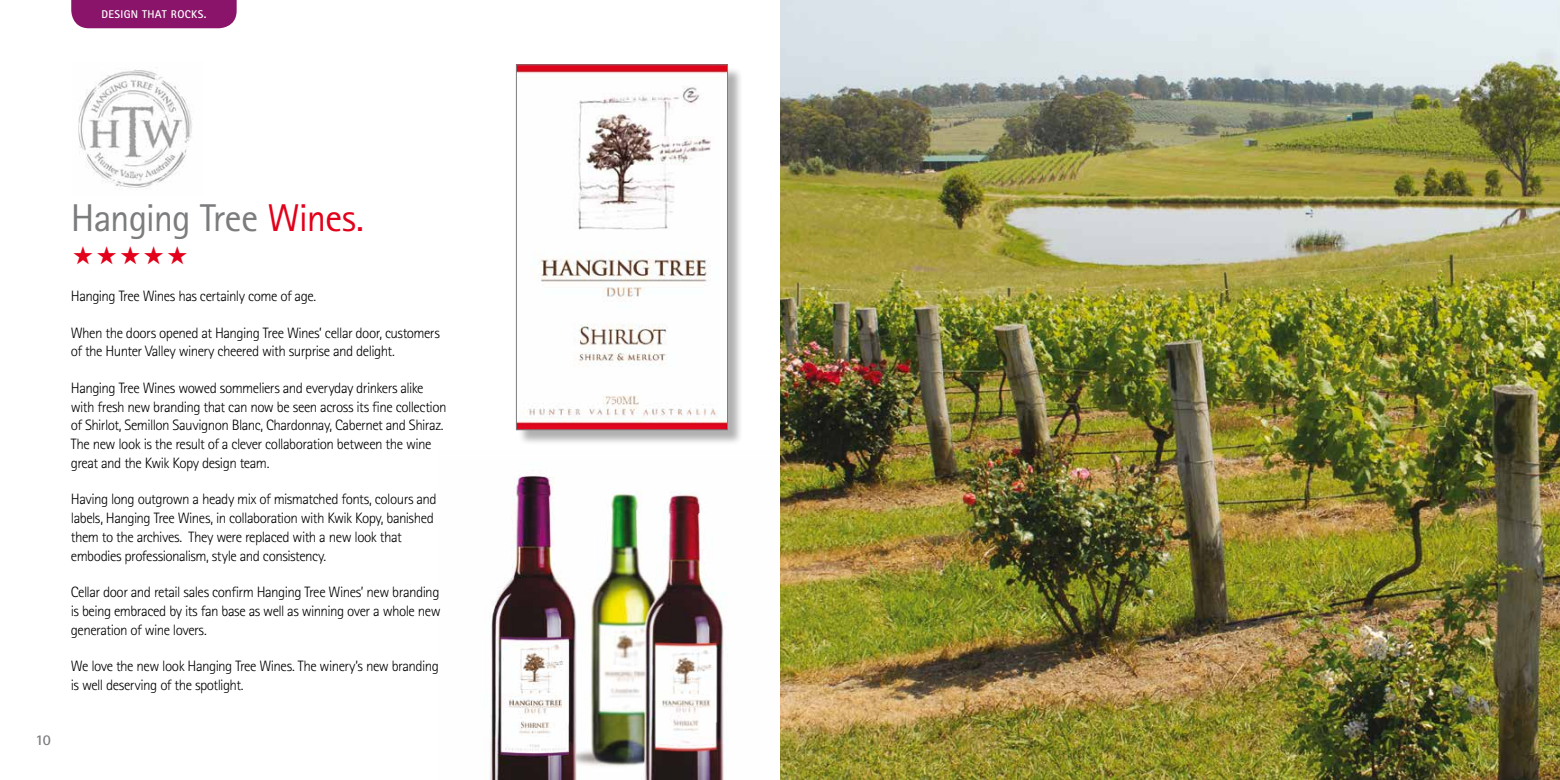
<style>
.page{position:relative;width:1560px;height:780px;background:#fff}
.page>*{position:absolute;margin:0;border:0;box-sizing:border-box;transform-origin:0 0}
.t1{font:38.75px "Rotis Sans Serif Std";letter-spacing:-.025em;color:#7b7c7e}
.t2{font:300 15px/18.8px "Rotis Sans Serif Std";letter-spacing:-.035em;color:#000}
.t3{font:700 15px "Rotis Sans Serif Std";color:#7b7c7e}
.t4{font:700 11.25px "Rotis Sans Serif Std";letter-spacing:.03em;color:#fff}
.s1{color:#e2001a}
</style>
<div class="page">
<img style="left:490px;top:476px;width:238px;height:304px">
<div style="left:71px;top:0;width:166px;height:28px;background:#89146a"></div>
<img style="left:780px;top:0;width:779px;height:780px">
<img style="left:78px;top:67px;width:114px;height:122px">
<div style="left:518px;top:67px;width:225px;height:378px;background:#000;opacity:.31"></div>
<img style="left:518px;top:67px;width:207px;height:361px">
<div style="left:516px;top:65px;width:211px;height:365px;border:1px solid #7b7c7e"></div>
<p class="t4" style="left:101px;top:7px;width:106px">DESIGN THAT ROCKS.</p>
<h1 class="t1" style="left:71px;top:195px;width:295px">Hanging Tree <span class="s1">Wines.</span></h1>
<p class="t3" style="left:35px;top:730px;width:17px">10</p>
<p class="t2" style="left:71px;top:286px;width:247px">Hanging Tree Wines has certainly come of age.</p>
<p class="t2" style="left:71px;top:323px;width:370px">When the doors opened at Hanging Tree Wines’ cellar door, customers of the Hunter Valley winery cheered with surprise and delight.</p>
<p class="t2" style="left:71px;top:378px;width:377px">Hanging Tree Wines wowed sommeliers and everyday drinkers alike with fresh new branding that can now be seen across its fine collection of Shirlot, Semillon Sauvignon Blanc, Chardonnay, Cabernet and Shiraz.<br>The new look is the result of a clever collaboration between the wine great and the Kwik Kopy design team.</p>
<p class="t2" style="left:71px;top:490px;width:367px">Having long outgrown a heady mix of mismatched fonts, colours and labels, Hanging Tree Wines, in collaboration with Kwik Kopy, banished them to the archives. They were replaced with a new look that embodies professionalism, style and consistency.</p>
<p class="t2" style="left:71px;top:582px;width:371px;text-align:justify">Cellar door and retail sales confirm Hanging Tree Wines’ new branding is being embraced by its fan base as well as winning over a whole new generation of wine lovers.</p>
<p class="t2" style="left:71px;top:656px;width:369px">We love the new look Hanging Tree Wines. The winery’s new branding is well deserving of the spotlight.</p>
</div>
